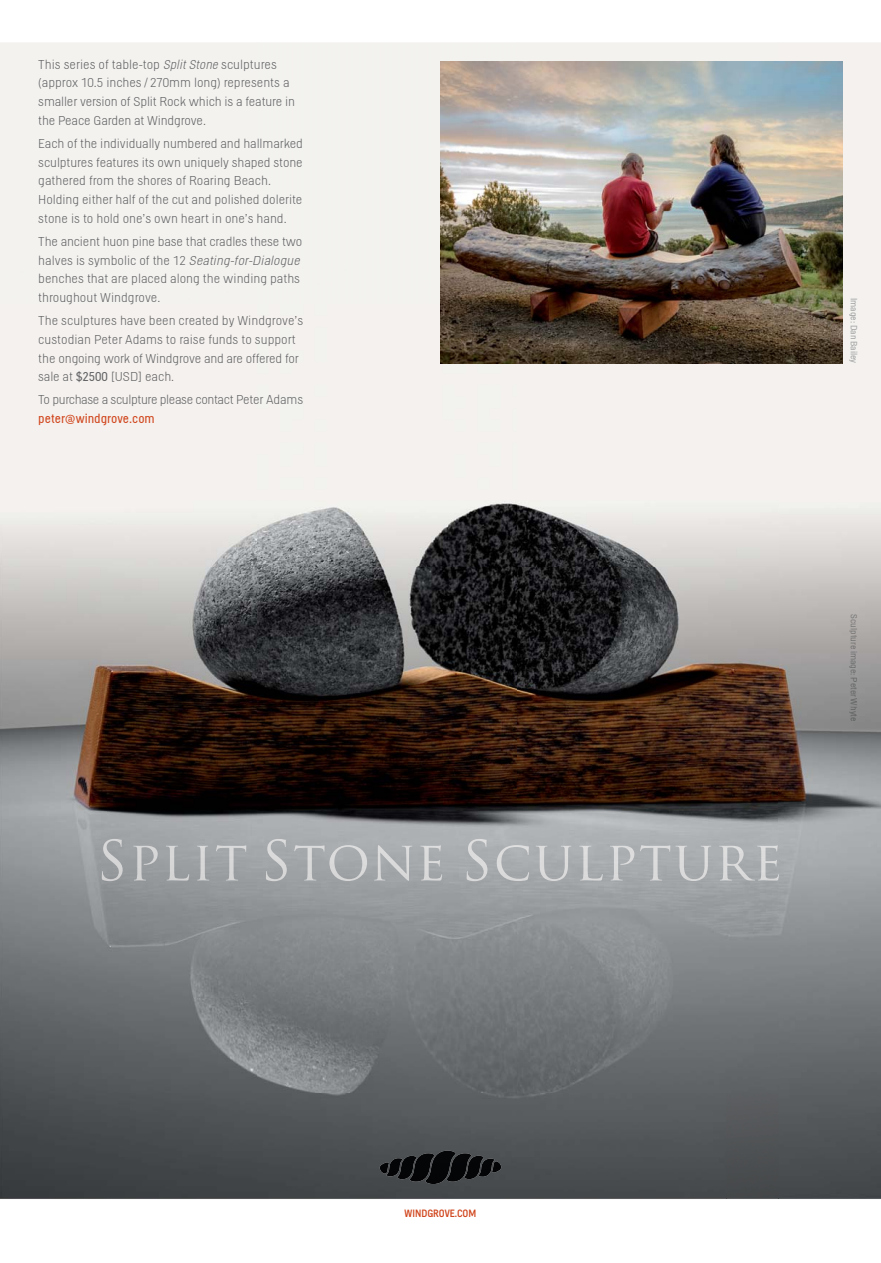
<style>
.page{position:relative;width:881px;height:1263px;background:#fff}
.page>*{position:absolute;margin:0;border:0;box-sizing:border-box;transform-origin:0 0}
.t1{font:300 12.75px/18.8px "Helsinki";letter-spacing:-.005em;color:#636466}
.t2{font:300 12.75px "Helsinki";letter-spacing:-.03em;color:#636466}
.t3{font:12.75px "Helsinki";color:#d0461d}
.t4{font:10.5px "Helsinki";color:#d0461d}
.t5{font:9px "Helsinki";color:#6e6f6f}
.t6{font:9px "Helsinki";color:#a2a3a3}
.s1{font-style:italic}
.s2{font-weight:400}
.s3{color:#7d7d7d}
.s4{color:#7a7a7a}
.s5{color:#787878}
.s6{color:#767676}
.s7{color:#747474}
.s8{color:#717271}
.s9{color:#6b6c6c}
.s10{color:#686969}
.s11{color:#666767}
.s12{color:#616262}
.s13{color:#5f6060}
</style>
<div class="page">
<img style="left:0;top:43px;width:880px;height:1156px">
<img style="left:848px;top:614px;width:8px;height:107px">
<img style="left:848px;top:299px;width:8px;height:64px">
<img style="left:440px;top:62px;width:402px;height:301px">
<img style="left:246px;top:839px;width:532px;height:42px">
<img style="left:102px;top:839px;width:144px;height:42px">
<img style="left:425px;top:1150px;width:31px;height:34px">
<img style="left:446px;top:1153px;width:25px;height:29px">
<img style="left:464px;top:1156px;width:19px;height:23px">
<img style="left:478px;top:1158px;width:16px;height:19px">
<svg style="left:492px;top:1161px;width:11px;height:11px"></svg>
<img style="left:409px;top:1153px;width:25px;height:29px">
<img style="left:397px;top:1156px;width:20px;height:23px">
<img style="left:386px;top:1158px;width:16px;height:18px">
<svg style="left:377px;top:1162px;width:12px;height:11px"></svg>
<p class="t1" style="left:38px;top:56px;width:258px">This series of table-top <span class="s1">SplitStone</span> sculptures (approx 10.5 inches / 270mm long) represents a smaller version of Split Rock which is a feature in the Peace Garden at Windgrove.</p>
<p class="t1" style="left:38px;top:135px;width:266px">Each of the individually numbered and hallmarked sculptures features its own uniquely shaped stone gathered from the shores of Roaring Beach.<br>Holding either half of the cut and polished dolerite stone is to hold one’s own heart in one’s hand.</p>
<p class="t1" style="left:38px;top:233px;width:265px">The ancient huon pine base that cradles these two h a l ve s i s sy m b o l i c o f t h e 1 2 <span class="s1">Seating-for-Dialogue </span>benches that are placed along the winding paths throughout Windgrove.</p>
<p class="t1" style="left:38px;top:312px;width:266px">The sculptures have been created by Windgrove’s custodian Peter Adams to raise funds to support the ongoing work of Windgrove and are offered for sale at <span class="s2">$2500</span> [USD] each.</p>
<p class="t2" style="left:38px;top:395px;width:266px">To purchase a sculpture please contact Peter Adams</p>
<p class="t3" style="left:38px;top:414px;width:118px">peter@windgrove.com</p>
<p class="t4" style="left:404px;top:1210px;width:73px">WINDGROVE.COM</p>
<p class="t6" style="left:856px;top:298px;width:67px;rotate:90deg">Image: Dan Bailey</p>
<p class="t5" style="left:856px;top:614px;width:109px;rotate:90deg"><span class="s3">Sc</span><span class="s4">ul</span><span class="s5">pt</span><span class="s6">ur</span><span class="s7">e</span> <span class="s8">im</span>age<span class="s9">:</span> <span class="s10">Pet</span><span class="s11">er W</span><span class="s12">hyt</span><span class="s13">e</span></p>
</div>
